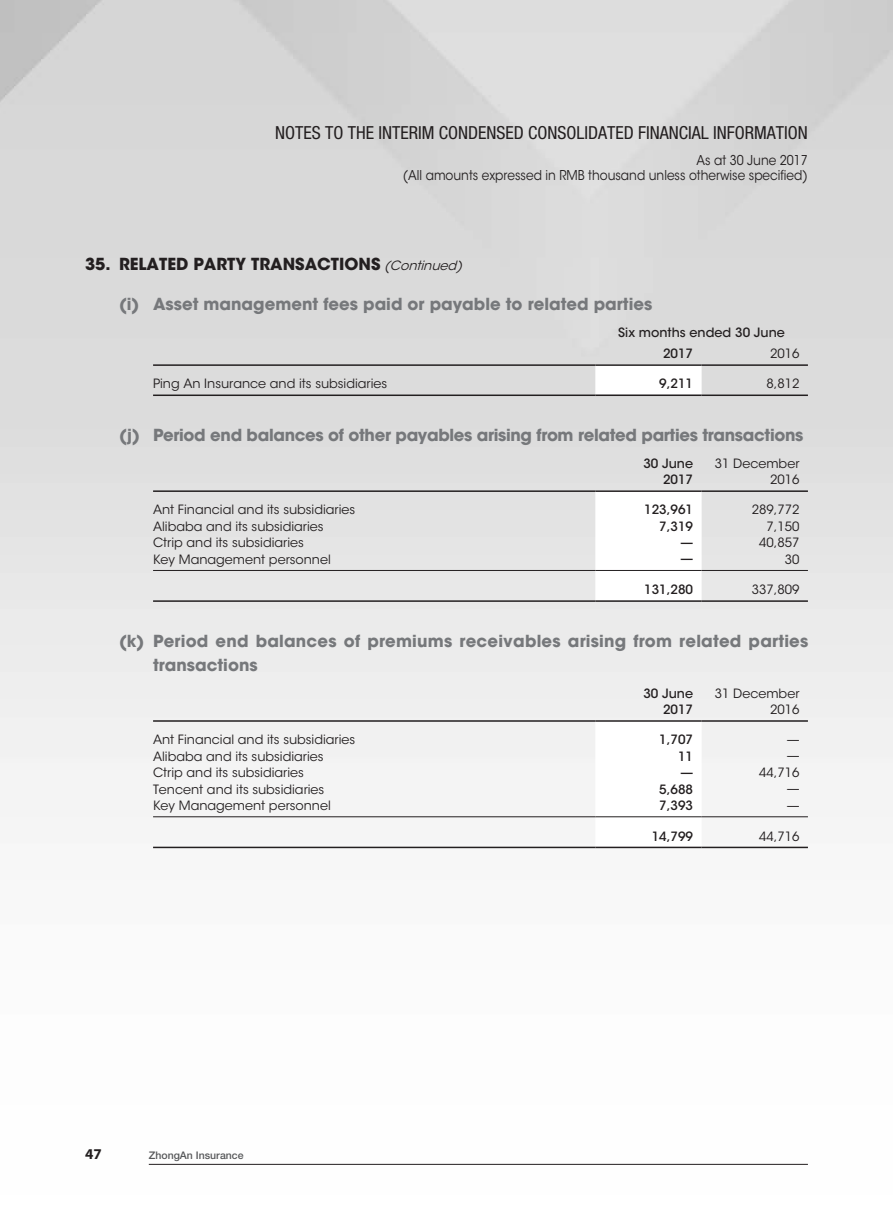
<style>
.page{position:relative;width:893px;height:1212px;background:#fff}
.page>*{position:absolute;margin:0;border:0;box-sizing:border-box;transform-origin:0 0}
.t1{font:condensed 18px "Helvetica Neue LT Std";color:#231f20}
._4__副標題{font:700 16.5px "ITC Avant Garde Std";color:#76787b}
._4__副標題-2{font:700 16.5px "ITC Avant Garde Std";letter-spacing:-.02em;color:#76787b}
._3__標題{font:700 16.5px "ITC Avant Garde Std";color:#231f20}
.t2{font:700 15px "Myriad Pro";color:#231f20}
.t3{font:13.5px/15px "ITC Avant Garde Std";color:#231f20;text-align:right;scale:.9 1}
._1__內文{font:12.75px "ITC Avant Garde Std";color:#231f20}
._1__內文-2{font:500 12.75px "ITC Avant Garde Std";color:#231f20}
._3__標題-2{font:italic 12.75px "ITC Avant Garde Std";color:#231f20}
.t4{font:500 10.5px "Helvetica Neue LT Std";color:#57585a}
</style>
<div class="page">
<hr style="left:149px;top:1164px;width:659px;height:1px;background:#231f20">
<svg style="left:595px;top:366px;width:107px;height:28px"></svg>
<hr style="left:153px;top:364px;width:442px;height:2px;background:#231f20">
<hr style="left:595px;top:364px;width:107px;height:2px;background:#231f20">
<hr style="left:702px;top:364px;width:106px;height:2px;background:#231f20">
<hr style="left:153px;top:394px;width:442px;height:2px;background:#231f20">
<hr style="left:595px;top:394px;width:107px;height:2px;background:#231f20">
<hr style="left:702px;top:394px;width:106px;height:2px;background:#231f20">
<hr style="left:153px;top:490px;width:442px;height:2px;background:#231f20">
<hr style="left:595px;top:490px;width:107px;height:2px;background:#231f20">
<hr style="left:702px;top:490px;width:106px;height:2px;background:#231f20">
<hr style="left:153px;top:570px;width:442px;height:1px;background:#231f20">
<hr style="left:595px;top:570px;width:107px;height:1px;background:#231f20">
<hr style="left:702px;top:570px;width:106px;height:1px;background:#231f20">
<hr style="left:153px;top:600px;width:442px;height:2px;background:#231f20">
<hr style="left:595px;top:600px;width:107px;height:2px;background:#231f20">
<hr style="left:702px;top:600px;width:106px;height:2px;background:#231f20">
<svg style="left:595px;top:722px;width:107px;height:125px"></svg>
<hr style="left:153px;top:720px;width:442px;height:2px;background:#231f20">
<hr style="left:595px;top:720px;width:107px;height:2px;background:#231f20">
<hr style="left:702px;top:720px;width:106px;height:2px;background:#231f20">
<hr style="left:153px;top:816px;width:442px;height:1px;background:#231f20">
<hr style="left:595px;top:816px;width:107px;height:1px;background:#231f20">
<hr style="left:702px;top:816px;width:106px;height:1px;background:#231f20">
<hr style="left:153px;top:847px;width:442px;height:1px;background:#231f20">
<hr style="left:595px;top:847px;width:107px;height:1px;background:#231f20">
<hr style="left:702px;top:847px;width:106px;height:1px;background:#231f20">
<h1 class="t1" style="left:275px;top:123px;width:534px">NOTES TO THE INTERIM CONDENSED CONSOLIDATED FINANCIAL INFORMATION</h1>
<p class="t3" style="left:403px;top:153px;width:451px">As at 30 June 2017<br>(All amounts expressed in RMB thousand unless otherwise specified(</p>
<p class="_3__標題" style="left:85px;top:253px;width:27px">35.</p>
<p class="_3__標題" style="left:119px;top:253px;width:263px">RELATED PARTY TRANSACTIONS</p>
<p class="_3__標題-2" style="left:384px;top:258px;width:11px">(</p>
<p class="_3__標題-2" style="left:390px;top:258px;width:72px">Continued</p>
<p class="_3__標題-2" style="left:456px;top:258px;width:11px">(</p>
<p class="_4__副標題" style="left:119px;top:294px;width:22px">)i(</p>
<p class="_4__副標題" style="left:119px;top:424px;width:22px">)j(</p>
<p class="_4__副標題" style="left:119px;top:630px;width:27px">)k(</p>
<p class="_4__副標題" style="left:153px;top:294px;width:501px">Asset management fees paid or payable to related parties</p>
<p class="_1__內文-2" style="left:618px;top:325px;width:168px">Six months ended 30 June</p>
<p class="_1__內文" style="left:770px;top:346px;width:31px">2016</p>
<p class="_1__內文-2" style="left:663px;top:346px;width:32px">2017</p>
<p class="_1__內文-2" style="left:659px;top:376px;width:35px">9,211</p>
<p class="_1__內文" style="left:766px;top:376px;width:35px">8,812</p>
<p class="_1__內文" style="left:153px;top:376px;width:236px">Ping An Insurance and its subsidiaries</p>
<p class="_4__副標題-2" style="left:153px;top:424px;width:652px">Period end balances of other payables arising from related parties transactions</p>
<p class="_1__內文" style="left:153px;top:502px;width:204px">Ant Financial and its subsidiaries</p>
<p class="_1__內文-2" style="left:643px;top:455px;width:51px">30 June</p>
<p class="_1__內文-2" style="left:663px;top:472px;width:32px">2017</p>
<p class="_1__內文-2" style="left:644px;top:502px;width:50px">123,961</p>
<p class="_1__內文" style="left:715px;top:456px;width:86px">31 December</p>
<p class="_1__內文" style="left:770px;top:472px;width:31px">2016</p>
<p class="_1__內文" style="left:752px;top:502px;width:49px">289,772</p>
<p class="_1__內文" style="left:153px;top:519px;width:172px">Alibaba and its subsidiaries</p>
<p class="_1__內文-2" style="left:659px;top:518px;width:35px">7,319</p>
<p class="_1__內文" style="left:766px;top:519px;width:35px">7,150</p>
<p class="_1__內文" style="left:153px;top:535px;width:152px">Ctrip and its subsidiaries</p>
<p class="_1__內文-2" style="left:680px;top:534px;width:14px">—</p>
<p class="_1__內文" style="left:759px;top:535px;width:42px">40,857</p>
<p class="_1__內文" style="left:153px;top:552px;width:179px">Key Management personnel</p>
<p class="_1__內文-2" style="left:680px;top:551px;width:14px">—</p>
<p class="_1__內文" style="left:785px;top:552px;width:16px">30</p>
<p class="_1__內文-2" style="left:644px;top:582px;width:50px">131,280</p>
<p class="_4__副標題" style="left:153px;top:630px;width:657px">Period end balances of premiums receivables arising from related parties</p>
<p class="_1__內文" style="left:752px;top:582px;width:49px">337,809</p>
<p class="_4__副標題" style="left:153px;top:654px;width:106px">transactions</p>
<p class="_1__內文" style="left:153px;top:732px;width:204px">Ant Financial and its subsidiaries</p>
<p class="_1__內文-2" style="left:643px;top:685px;width:51px">30 June</p>
<p class="_1__內文-2" style="left:663px;top:702px;width:32px">2017</p>
<p class="_1__內文-2" style="left:659px;top:732px;width:35px">1,707</p>
<p class="_1__內文" style="left:715px;top:685px;width:86px">31 December</p>
<p class="_1__內文" style="left:770px;top:702px;width:31px">2016</p>
<p class="_1__內文" style="left:787px;top:731px;width:14px">—</p>
<p class="_1__內文" style="left:153px;top:748px;width:172px">Alibaba and its subsidiaries</p>
<p class="_1__內文-2" style="left:678px;top:748px;width:17px">11</p>
<p class="_1__內文" style="left:787px;top:748px;width:14px">—</p>
<p class="_1__內文" style="left:153px;top:765px;width:152px">Ctrip and its subsidiaries</p>
<p class="_1__內文-2" style="left:680px;top:764px;width:14px">—</p>
<p class="_1__內文" style="left:759px;top:765px;width:42px">44,716</p>
<p class="_1__內文" style="left:153px;top:781px;width:173px">Tencent and its subsidiaries</p>
<p class="_1__內文-2" style="left:659px;top:781px;width:35px">5,688</p>
<p class="_1__內文" style="left:787px;top:781px;width:14px">—</p>
<p class="_1__內文" style="left:153px;top:798px;width:179px">Key Management personnel</p>
<p class="_1__內文-2" style="left:659px;top:798px;width:35px">7,393</p>
<p class="_1__內文" style="left:787px;top:797px;width:14px">—</p>
<p class="_1__內文-2" style="left:652px;top:828px;width:43px">14,799</p>
<p class="_1__內文" style="left:759px;top:828px;width:42px">44,716</p>
<p class="t2" style="left:85px;top:1144px;width:18px">47</p>
<p class="t4" style="left:149px;top:1149px;width:96px">ZhongAn Insurance</p>
</div>
